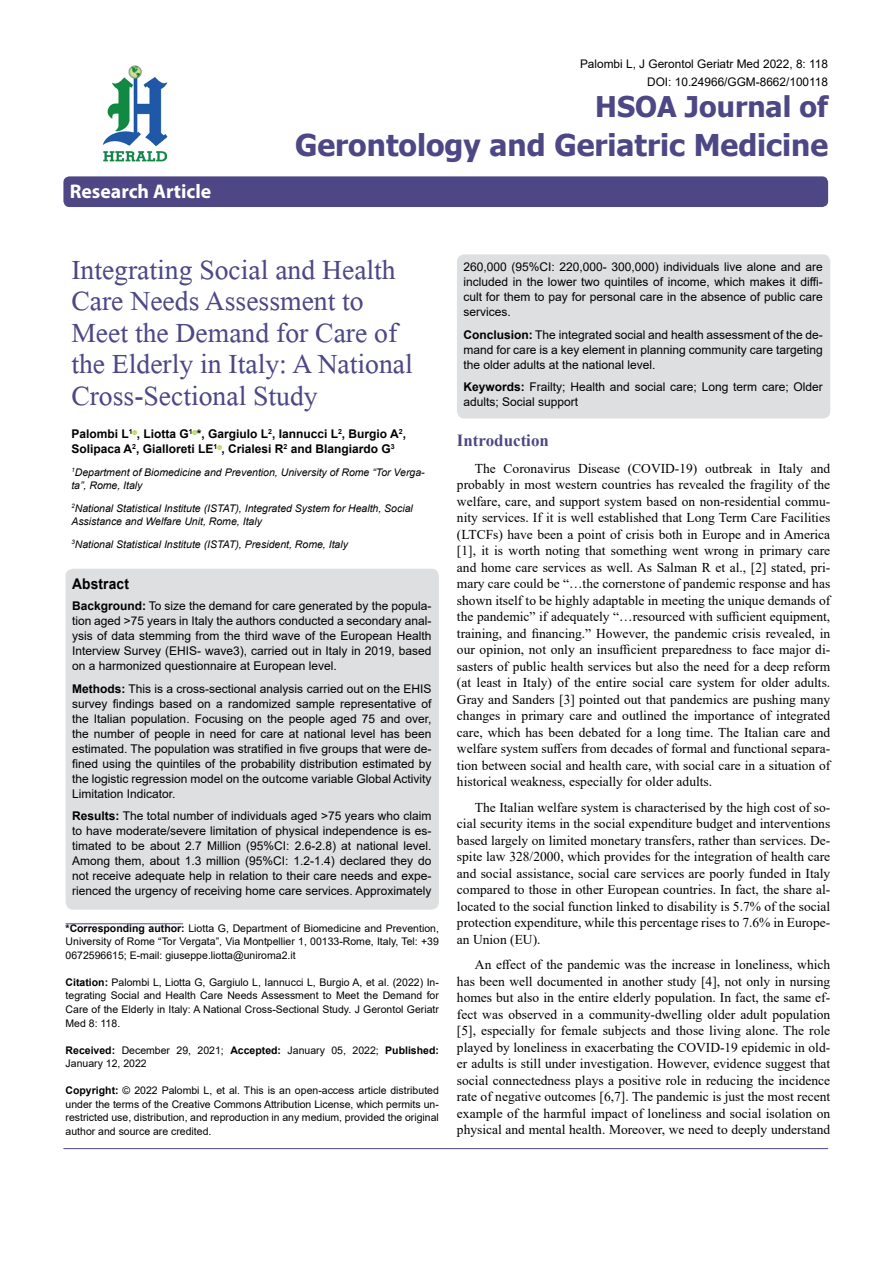
<style>
.page{position:relative;width:893px;height:1263px;background:#fff}
.page>*{position:absolute;margin:0;border:0;box-sizing:border-box;transform-origin:0 0}
.t1{font:41.25px/31.5px "Microsoft Himalaya";color:#4d4785}
.t2{font:700 30px "Tahoma";color:#4d4785}
.t3{font:700 28.5px "Tahoma";color:#4d4785}
.t4{font:700 19.8px "Myriad Hebrew";color:#fff}
.t5{font:700 16.95px "Times New Roman";color:#4d4785}
.t6{font:700 14.85px "Arial";letter-spacing:.015em;color:#000;scale:.93 1}
.t7{font:13.5px/16.5px "Times New Roman";color:#000;text-align:justify}
.t8{font:12px/15px "Arial";color:#000;text-align:justify}
.t9{font:700 12px/15px "Arial";color:#000}
.t10{font:11.85px/18px "Arial";color:#000;text-align:right}
.t11{font:10.5px/13.5px "Arial";color:#000;text-align:justify}
.t12{font:italic 10.5px/13.5px "Arial";color:#000}
.s1{font-weight:700}
</style>
<div class="page">
<div style="left:63px;top:176px;width:765px;height:31px;background:#4d4785;border-radius:6px"></div>
<hr style="left:66px;top:923px;width:117px;height:1px;background:#4d4785">
<img style="left:102px;top:65px;width:66px;height:97px">
<svg style="left:133px;top:430px;width:4px;height:4px"></svg>
<svg style="left:193px;top:430px;width:4px;height:4px"></svg>
<svg style="left:217px;top:445px;width:5px;height:4px"></svg>
<hr style="left:63px;top:1148px;width:765px;height:1px;background:#4d4785">
<div style="left:66px;top:569px;width:373px;height:341px;background:#dedfe0;border-radius:8px"></div>
<div style="left:457px;top:254px;width:373px;height:165px;background:#dedfe0;border-radius:8px"></div>
<h3 class="t4" style="left:70px;top:180px;width:143px">Research Article</h3>
<p class="t10" style="left:580px;top:55px;width:250px">Palombi L, J Gerontol Geriatr Med 2022, 8: 118<br>DOI: 10.24966/GGM-8662/100118</p>
<h3 class="t3" style="left:595px;top:87px;width:234px">HSOA Journal of</h3>
<h2 class="t2" style="left:295px;top:124px;width:535px">Gerontology and Geriatric Medicine</h2>
<h1 class="t1" style="left:71px;top:249px;width:343px">Integrating Social and Health<br>Care Needs Assessment to<br>Meet the Demand for Care of the Elderly in Italy: A National<br>Cross-Sectional Study</h1>
<p class="t9" style="left:71px;top:427px;width:336px">Palombi L<sup>1</sup> , Liotta G<sup>1</sup> *, Gargiulo L<sup>2</sup>, Iannucci L<sup>2</sup>, Burgio A<sup>2</sup>,<br>Solipaca A<sup>2</sup>, Gialloreti LE<sup>1</sup> , Crialesi R<sup>2</sup> and Blangiardo G<sup>3</sup></p>
<p class="t12" style="left:71px;top:466px;width:355px"><sup>1</sup>Department of Biomedicine and Prevention, University of Rome “Tor Verga&shy;ta”, Rome, Italy</p>
<p class="t12" style="left:71px;top:502px;width:343px"><sup>2</sup>National Statistical Institute (ISTAT), Integrated System for Health, Social<br>Assistance and Welfare Unit, Rome, Italy</p>
<p class="t12" style="left:71px;top:538px;width:278px"><sup>3</sup>National Statistical Institute (ISTAT), President, Rome, Italy</p>
<p class="t6" style="left:72px;top:574px;width:63px">Abstract</p>
<p class="t8" style="left:72px;top:599px;width:361px"><span class="s1">Background:</span> To size the demand for care generated by the popula&shy;tion aged &gt;75 years in Italy the authors conducted a secondary anal&shy;ysis of data stemming from the third wave of the European Health Interview Survey (EHIS- wave3), carried out in Italy in 2019, based on a harmonized questionnaire at European level.</p>
<p class="t8" style="left:72px;top:681px;width:361px"><span class="s1">Methods:</span> This is a cross-sectional analysis carried out on the EHIS survey findings based on a randomized sample representative of the Italian population. Focusing on the people aged 75 and over, the number of people in need for care at national level has been estimated. The population was stratified in five groups that were de&shy;fined using the quintiles of the probability distribution estimated by the logistic regression model on the outcome variable Global Activity Limitation Indicator.</p>
<p class="t8" style="left:72px;top:809px;width:361px"><span class="s1">Results:</span> The total number of individuals aged &gt;75 years who claim to have moderate/severe limitation of physical independence is es&shy;timated to be about 2.7 Million (95%CI: 2.6-2.8) at national level.<br>Among them, about 1.3 million (95%CI: 1.2-1.4) declared they do not receive adequate help in relation to their care needs and expe&shy;rienced the urgency of receiving home care services. Approximately</p>
<p class="t11" style="left:66px;top:921px;width:375px"><span class="s1">*Corresponding author:</span> Liotta G, Department of Biomedicine and Prevention, University of Rome “Tor Vergata”, Via Montpellier 1, 00133-Rome, Italy, Tel: +39<br>0672596615; E-mail: giuseppe.liotta@uniroma2.it</p>
<p class="t11" style="left:66px;top:975px;width:375px"><span class="s1">Citation:</span> Palombi L, Liotta G, Gargiulo L, Iannucci L, Burgio A, et al. (2022) In&shy;tegrating Social and Health Care Needs Assessment to Meet the Demand for Care of the Elderly in Italy: A National Cross-Sectional Study. J Gerontol Geriatr Med 8: 118.</p>
<p class="t11" style="left:66px;top:1043px;width:375px"><span class="s1">Received:</span> December 29, 2021; <span class="s1">Accepted:</span> January 05, 2022; <span class="s1">Published:<br></span>January 12, 2022</p>
<p class="t11" style="left:66px;top:1083px;width:375px"><span class="s1">Copyright:</span> © 2022 Palombi L, et al. This is an open-access article distributed under the terms of the Creative Commons Attribution License, which permits un&shy;restricted use, distribution, and reproduction in any medium, provided the original author and source are credited.</p>
<p class="t8" style="left:463px;top:259px;width:361px">260,000 (95%CI: 220,000- 300,000) individuals live alone and are included in the lower two quintiles of income, which makes it diffi&shy;cult for them to pay for personal care in the absence of public care services.</p>
<p class="t8" style="left:463px;top:327px;width:361px"><span class="s1">Conclusion:</span> The integrated social and health assessment of the de&shy;mand for care is a key element in planning community care targeting the older adults at the national level.</p>
<p class="t8" style="left:463px;top:379px;width:361px"><span class="s1">Keywords:</span> Frailty; Health and social care; Long term care; Older adults; Social support</p>
<p class="t5" style="left:457px;top:428px;width:93px">Introduction</p>
<p class="t7" style="left:457px;top:460px;width:375px;text-indent:18px">The Coronavirus Disease (COVID-19) outbreak in Italy and probably in most western countries has revealed the fragility of the welfare, care, and support system based on non-residential commu&shy;nity services. If it is well established that Long Term Care Facilities (LTCFs) have been a point of crisis both in Europe and in America [1], it is worth noting that something went wrong in primary care and home care services as well. As Salman R et al., [2] stated, pri&shy;mary care could be “…the cornerstone of pandemic response and has shown itself to be highly adaptable in meeting the unique demands of the pandemic” if adequately “…resourced with sufficient equipment, training, and financing.” However, the pandemic crisis revealed, in our opinion, not only an insufficient preparedness to face major di&shy;sasters of public health services but also the need for a deep reform (at least in Italy) of the entire social care system for older adults.<br>Gray and Sanders [3] pointed out that pandemics are pushing many changes in primary care and outlined the importance of integrated care, which has been debated for a long time. The Italian care and welfare system suffers from decades of formal and functional separa&shy;tion between social and health care, with social care in a situation of historical weakness, especially for older adults.</p>
<p class="t7" style="left:457px;top:799px;width:375px;text-indent:18px">The Italian welfare system is characterised by the high cost of so&shy;cial security items in the social expenditure budget and interventions based largely on limited monetary transfers, rather than services. De&shy;spite law 328/2000, which provides for the integration of health care and social assistance, social care services are poorly funded in Italy compared to those in other European countries. In fact, the share al&shy;located to the social function linked to disability is 5.7% of the social protection expenditure, while this percentage rises to 7.6% in Europe&shy;an Union (EU).</p>
<p class="t7" style="left:457px;top:956px;width:375px;text-indent:18px">An effect of the pandemic was the increase in loneliness, which has been well documented in another study [4], not only in nursing homes but also in the entire elderly population. In fact, the same ef&shy;fect was observed in a community-dwelling older adult population [5], especially for female subjects and those living alone. The role played by loneliness in exacerbating the COVID-19 epidemic in old&shy;er adults is still under investigation. However, evidence suggest that social connectedness plays a positive role in reducing the incidence rate of negative outcomes [6,7]. The pandemic is just the most recent example of the harmful impact of loneliness and social isolation on physical and mental health. Moreover, we need to deeply understand</p>
</div>
